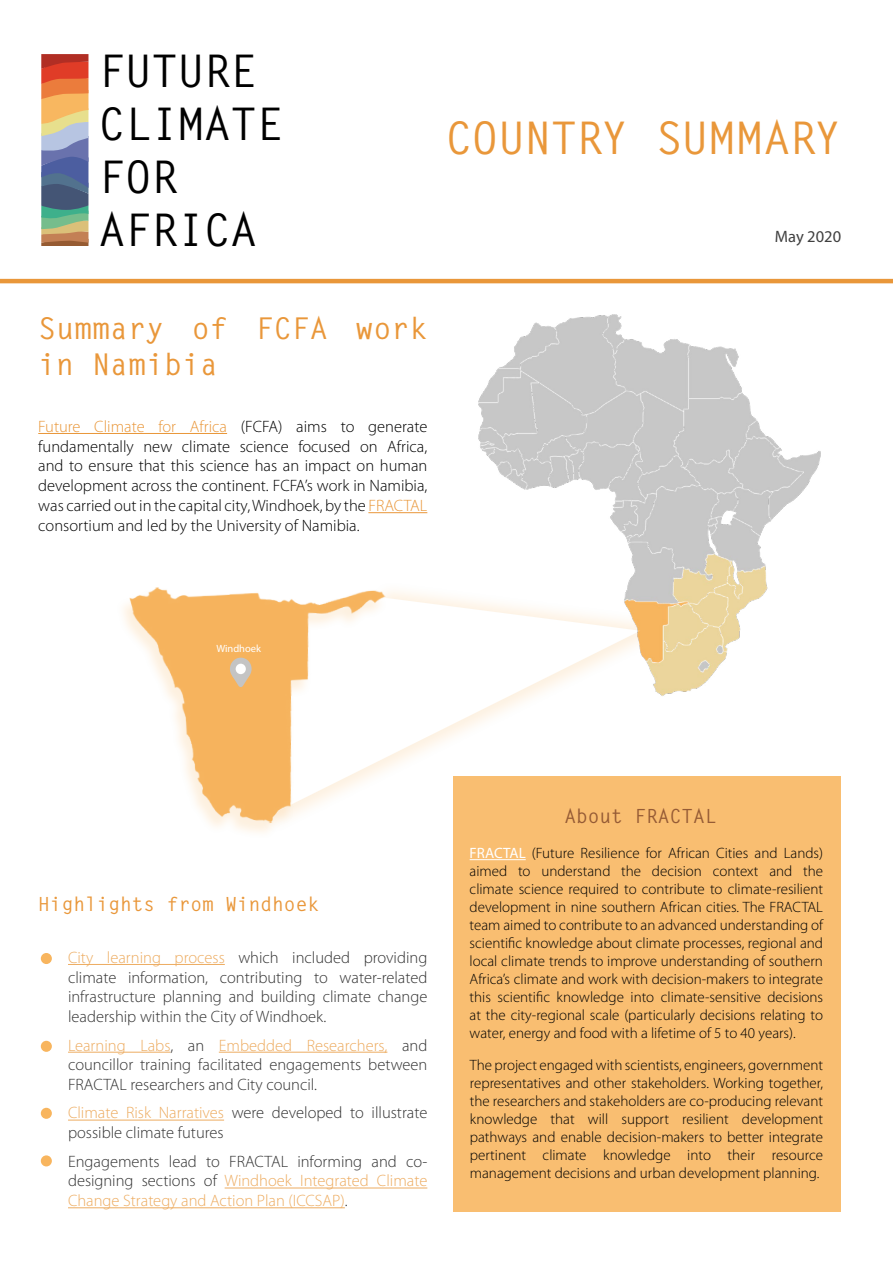
<style>
.page{position:relative;width:893px;height:1263px;background:#fff}
.page>*{position:absolute;margin:0;border:0;box-sizing:border-box;transform-origin:0 0}
.t1{font:700 45px/53.2px "Letter Gothic";letter-spacing:-.015em;color:#000}
.t2{font:700 45px "Letter Gothic Std";letter-spacing:-.02em;color:#e9973a}
.t3{font:700 30px/36px "Letter Gothic Std";color:#e9973a}
.t4{font:700 19.5px "Letter Gothic Std";color:#e9973a}
.t5{font:700 19.5px "Letter Gothic Std";color:#955b35}
.t6{font:300 16.5px/19.8px "Myriad Pro";color:#333;text-align:justify}
.t7{font:300 16.5px/19.8px "Myriad Pro";color:#000;text-align:justify}
.t8{font:300 16.5px/19.8px "Myriad Pro";color:#edac61;text-align:justify}
.t9{font:16.5px "Myriad Pro";color:#404040}
.t10{font:300 15px/18px "Myriad Pro";color:#000;text-align:justify}
.t11{font:10.5px "Myriad Pro";color:#fff}
.s1{color:#e9973a}
.s2{color:#edac61}
.s3{color:#333}
.s4{font-weight:400;color:#fff}
</style>
<div class="page">
<div style="left:453px;top:776px;width:387px;height:436px;background:#f9be71"></div>
<svg style="left:41px;top:54px;width:47px;height:192px;background:#a18678"></svg>
<hr style="left:0;top:279px;width:893px;height:4px;background:#e9973a">
<hr style="left:38px;top:433px;width:189px;height:1px;background:#e9973a">
<hr style="left:470px;top:859px;width:56px;height:1px;background:#fff">
<img style="left:479px;top:315px;width:342px;height:285px">
<div style="left:260px;top:579px;width:414px;height:255px;background:#f8b55e;opacity:.75"></div>
<svg style="left:368px;top:402px;width:387px;height:422px"></svg>
<div style="left:115px;top:588px;width:273px;height:252px;background:#fff"></div>
<img style="left:129px;top:578px;width:266px;height:251px">
<div style="left:230px;top:658px;width:22px;height:22px;background:#c4c4c4;border-radius:50%"></div>
<svg style="left:231px;top:673px;width:19px;height:15px"></svg>
<div style="left:236px;top:664px;width:10px;height:10px;background:#fff;border-radius:50%"></div>
<hr style="left:68px;top:964px;width:157px;height:1px;background:#edac61">
<hr style="left:68px;top:1052px;width:102px;height:1px;background:#edac61">
<hr style="left:219px;top:1052px;width:168px;height:1px;background:#edac61">
<hr style="left:68px;top:1120px;width:156px;height:1px;background:#edac61">
<hr style="left:225px;top:1187px;width:202px;height:1px;background:#edac61">
<hr style="left:68px;top:1207px;width:277px;height:1px;background:#edac61">
<div style="left:41px;top:953px;width:11px;height:11px;background:#f8b55e;border-radius:50%"></div>
<div style="left:41px;top:1041px;width:11px;height:11px;background:#f8b55e;border-radius:50%"></div>
<div style="left:41px;top:1108px;width:11px;height:11px;background:#f8b55e;border-radius:50%"></div>
<div style="left:41px;top:1155px;width:11px;height:11px;background:#f8b55e;border-radius:50%"></div>
<h1 class="t1" style="left:98px;top:45px;width:186px">FUTURE<br>CLIMATE<br>FOR<br>AFRICA</h1>
<h1 class="t2" style="left:446px;top:110px;width:398px">COUNTRY SUMMARY</h1>
<p class="t9" style="left:775px;top:226px;width:68px">May 2020</p>
<h2 class="t3" style="left:38px;top:310px;width:391px">Summary of FCFA work in Namibia</h2>
<p class="t7" style="left:38px;top:417px;width:391px"><span class="s1">Future Climate for Africa</span> (FCFA) aims to generate fundamentally new climate science focused on Africa, and to ensure that this science has an impact on human development across the continent. FCFA’s work in Namibia, was carried out in the capital city, Windhoek, by the <span class="s1">FRACTAL </span>consortium and led by the University of Namibia.</p>
<p class="t11" style="left:216px;top:642px;width:46px">Windhoek</p>
<h3 class="t4" style="left:38px;top:892px;width:282px">Highlights from Windhoek</h3>
<p class="t6" style="left:68px;top:948px;width:361px"><span class="s2">City learning process</span> which included providing climate information, contributing to water-related infrastructure planning and building climate change leadership within the City of Windhoek.</p>
<p class="t6" style="left:68px;top:1035px;width:361px"><span class="s2">Learning Labs</span>, an <span class="s2">Embedded Researchers,</span> and councillor training facilitated engagements between FRACTAL researchers and City council.</p>
<p class="t6" style="left:68px;top:1103px;width:361px"><span class="s2">Climate Risk Narratives</span> were developed to illustrate possible climate futures</p>
<p class="t8" style="left:68px;top:1151px;width:361px"><span class="s3">Engagements lead to FRACTAL informing and co&shy;designing sections of</span> Windhoek Integrated Climate Change Strategy and Action Plan (ICCSAP)<span class="s3">.</span></p>
<h3 class="t5" style="left:564px;top:804px;width:154px">About FRACTAL</h3>
<p class="t10" style="left:470px;top:844px;width:355px"><span class="s4">FRACTAL</span> (Future Resilience for African Cities and Lands) aimed to understand the decision context and the climate science required to contribute to climate-resilient development in nine southern African cities. The FRACTAL team aimed to contribute to an advanced understanding of scientific knowledge about climate processes, regional and local climate trends to improve understanding of southern Africa’s climate and work with decision-makers to integrate this scientific knowledge into climate-sensitive decisions at the city-regional scale (particularly decisions relating to water, energy and food with a lifetime of 5 to 40 years).</p>
<p class="t10" style="left:470px;top:1056px;width:355px">The project engaged with scientists, engineers, government representatives and other stakeholders. Working together, the researchers and stakeholders are co-producing relevant knowledge that will support resilient development pathways and enable decision-makers to better integrate pertinent climate knowledge into their resource management decisions and urban development planning.</p>
</div>
